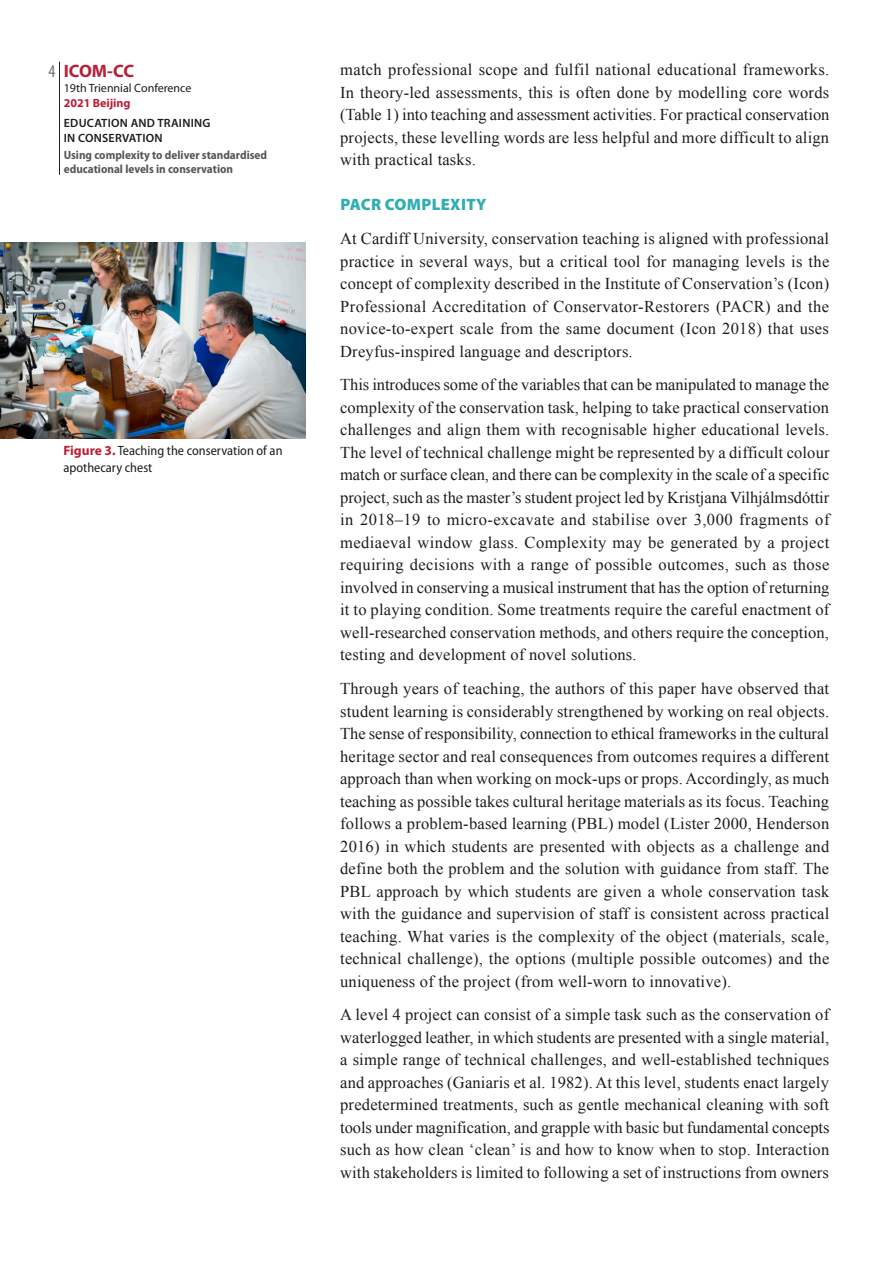
<style>
.page{position:relative;width:893px;height:1263px;background:#fff}
.page>*{position:absolute;margin:0;border:0;box-sizing:border-box;transform-origin:0 0}
.t1{font:700 18px "Myriad Pro";letter-spacing:-.015em;color:#b91f36}
.Tex-Corpo{font:16.5px/22.5px "Times New Roman";letter-spacing:.01em;color:#1d1d1b;text-align:justify}
.Tit{font:900 16.5px "Myriad Pro";letter-spacing:.02em;color:#31aeb1}
.Legenda-Imagem{font:semi-condensed 13.5px/16.5px "Myriad Pro";color:#1d1d1b}
.t2{font:700 semi-condensed 12px/13.5px "Myriad Pro";color:#575756}
.t3{font:600 12px/15px "Myriad Pro";letter-spacing:.02em;color:#1d1d1b}
.t4{font:12px "Myriad Pro";color:#1d1d1b}
.t5{font:700 12px "Myriad Pro";color:#b91f36}
.s1{font-weight:400;font-stretch:condensed;color:#70706f}
.s2{font-weight:700;font-stretch:normal;color:#b91f36}
</style>
<div class="page">
<hr style="left:59px;top:62px;width:1px;height:113px;background:#1d1d1b">
<img style="left:0;top:242px;width:306px;height:196px">
<p class="t1" style="left:48px;top:59px;width:87px"><span class="s1">4</span> ICOM-CC</p>
<p class="t4" style="left:64px;top:81px;width:129px">19th Triennial Conference</p>
<p class="t5" style="left:64px;top:95px;width:68px">2021 Beijing</p>
<p class="t3" style="left:64px;top:115px;width:148px">EDUCATION AND TRAINING<br>IN CONSERVATION</p>
<p class="t2" style="left:64px;top:148px;width:205px">Using complexity to deliver standardised educational levels in conservation</p>
<p class="Legenda-Imagem" style="left:63px;top:442px;width:221px"><span class="s2">Figure 3.</span> Teaching the conservation of an apothecary chest</p>
<p class="Tex-Corpo" style="left:340px;top:58px;width:491px">match professional scope and fulfil national educational frameworks.<br>In theory-led assessments, this is often done by modelling core words (Table 1) into teaching and assessment activities. For practical conservation projects, these levelling words are less helpful and more difficult to align with practical tasks.</p>
<p class="Tit" style="left:340px;top:194px;width:148px">PACR COMPLEXITY</p>
<p class="Tex-Corpo" style="left:340px;top:227px;width:491px">At Cardiff University, conservation teaching is aligned with professional practice in several ways, but a critical tool for managing levels is the concept of complexity described in the Institute of Conservation’s (Icon)<br>Professional Accreditation of Conservator-Restorers (PACR) and the novice-to-expert scale from the same document (Icon 2018) that uses Dreyfus-inspired language and descriptors.</p>
<p class="Tex-Corpo" style="left:340px;top:373px;width:491px">This introduces some of the variables that can be manipulated to manage the complexity of the conservation task, helping to take practical conservation challenges and align them with recognisable higher educational levels.<br>The level of technical challenge might be represented by a difficult colour match or surface clean, and there can be complexity in the scale of a specific project, such as the master’s student project led by Kristjana Vilhjálmsdóttir in 2018–19 to micro-excavate and stabilise over 3,000 fragments of mediaeval window glass. Complexity may be generated by a project requiring decisions with a range of possible outcomes, such as those involved in conserving a musical instrument that has the option of returning it to playing condition. Some treatments require the careful enactment of well-researched conservation methods, and others require the conception, testing and development of novel solutions.</p>
<p class="Tex-Corpo" style="left:340px;top:677px;width:491px">Through years of teaching, the authors of this paper have observed that student learning is considerably strengthened by working on real objects.<br>The sense of responsibility, connection to ethical frameworks in the cultural heritage sector and real consequences from outcomes requires a different approach than when working on mock-ups or props. Accordingly, as much teaching as possible takes cultural heritage materials as its focus. Teaching follows a problem-based learning (PBL) model (Lister 2000, Henderson 2016) in which students are presented with objects as a challenge and define both the problem and the solution with guidance from staff. The PBL approach by which students are given a whole conservation task with the guidance and supervision of staff is consistent across practical teaching. What varies is the complexity of the object (materials, scale, technical challenge), the options (multiple possible outcomes) and the uniqueness of the project (from well-worn to innovative).</p>
<p class="Tex-Corpo" style="left:340px;top:1003px;width:491px">A level 4 project can consist of a simple task such as the conservation of waterlogged leather, in which students are presented with a single material, a simple range of technical challenges, and well-established techniques and approaches (Ganiaris et al. 1982). At this level, students enact largely predetermined treatments, such as gentle mechanical cleaning with soft tools under magnification, and grapple with basic but fundamental concepts such as how clean ‘clean’ is and how to know when to stop. Interaction with stakeholders is limited to following a set of instructions from owners</p>
</div>
